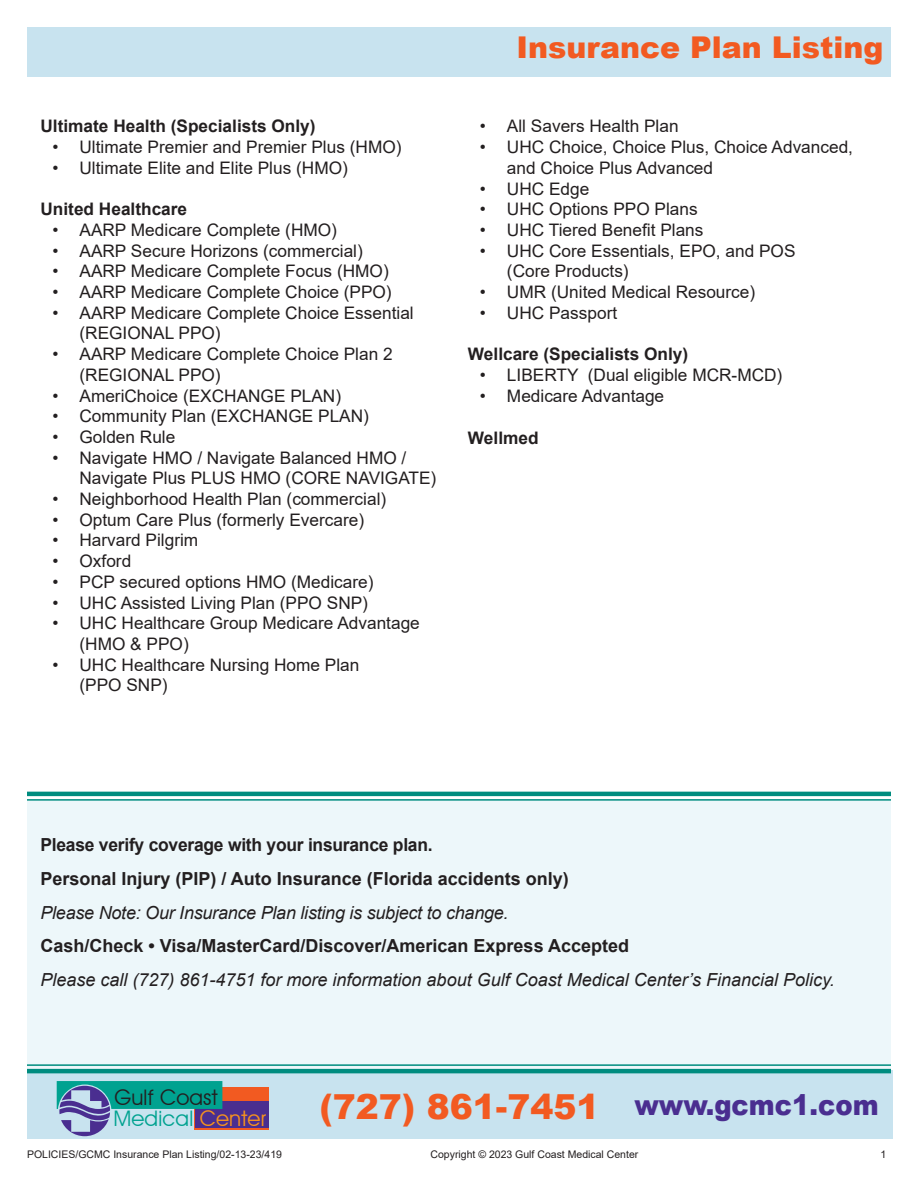
<style>
.page{position:relative;width:918px;height:1188px;background:#fff}
.page>*{position:absolute;margin:0;border:0;box-sizing:border-box;transform-origin:0 0}
.t1{font:900 34.5px "Arial";color:#f25a21}
.t2{font:900 30px "Arial";color:#f25a21}
.t3{font:21.45px/20.4px "Avant Garde IT Cby BT";letter-spacing:.01em;color:#231f20}
.t4{font:700 18px/33.8px "Arial";color:#231f20}
.t5{font:italic 18px "Arial";color:#231f20}
.t6{font:17.25px/20.7px "Arial";color:#231f20}
.t7{font:700 17.25px "Arial";color:#231f20}
.t8{font:10.5px "Arial";color:#231f20}
.s1{color:#00a290}
.s2{color:#f7931d}
.s3{font-size:28.5px;color:#4a2e90}
</style>
<div class="page">
<div style="left:27px;top:799px;width:864px;height:276px;background:#edf7fa"></div>
<div style="left:27px;top:27px;width:864px;height:50px;background:#c8e3ef"></div>
<div style="left:27px;top:1070px;width:865px;height:68px;background:#c8e3ef"></div>
<div style="left:194px;top:1087px;width:74px;height:42px;background:#f25a21"></div>
<div style="left:195px;top:1101px;width:73px;height:27px;background:#4a2e90"></div>
<svg style="left:57px;top:1081px;width:165px;height:55px"></svg>
<hr style="left:27px;top:1064px;width:864px;height:2px;background:#008c7f">
<hr style="left:27px;top:1069px;width:864px;height:4px;background:#008c7f">
<hr style="left:27px;top:799px;width:864px;height:2px;background:#008c7f">
<hr style="left:27px;top:792px;width:864px;height:4px;background:#008c7f">
<p class="t7" style="left:40px;top:114px;width:277px">Ultimate Health (Specialists Only)</p>
<p class="t6" style="left:53px;top:137px;width:351px">• Ultimate Premier and Premier Plus (HMO)</p>
<p class="t6" style="left:53px;top:157px;width:297px">• Ultimate Elite and Elite Plus (HMO)</p>
<p class="t7" style="left:41px;top:197px;width:148px">United Healthcare</p>
<p class="t6" style="left:53px;top:219px;width:286px">• AARP Medicare Complete (HMO)</p>
<p class="t6" style="left:53px;top:240px;width:312px">• AARP Secure Horizons (commercial)</p>
<p class="t6" style="left:53px;top:261px;width:338px">• AARP Medicare Complete Focus (HMO)</p>
<p class="t6" style="left:53px;top:282px;width:341px">• AARP Medicare Complete Choice (PPO)</p>
<p class="t6" style="left:80px;top:302px;width:336px;text-indent:-27px">• AARP Medicare Complete Choice Essential (REGIONAL PPO)</p>
<p class="t6" style="left:80px;top:344px;width:315px;text-indent:-27px">• AARP Medicare Complete Choice Plan 2 (REGIONAL PPO)</p>
<p class="t6" style="left:53px;top:385px;width:290px">• AmeriChoice (EXCHANGE PLAN)</p>
<p class="t6" style="left:53px;top:406px;width:318px">• Community Plan (EXCHANGE PLAN)</p>
<p class="t6" style="left:53px;top:426px;width:124px">• Golden Rule</p>
<p class="t6" style="left:80px;top:447px;width:358px;text-indent:-27px">• Navigate HMO / Navigate Balanced HMO /<br>Navigate Plus PLUS HMO (CORE NAVIGATE)</p>
<p class="t6" style="left:53px;top:489px;width:335px">• Neighborhood Health Plan (commercial)</p>
<p class="t6" style="left:53px;top:509px;width:313px">• Optum Care Plus (formerly Evercare)</p>
<p class="t6" style="left:53px;top:530px;width:147px">• Harvard Pilgrim</p>
<p class="t6" style="left:53px;top:551px;width:80px">• Oxford</p>
<p class="t6" style="left:53px;top:571px;width:322px">• PCP secured options HMO (Medicare)</p>
<p class="t6" style="left:53px;top:592px;width:317px">• UHC Assisted Living Plan (PPO SNP)</p>
<p class="t6" style="left:80px;top:613px;width:342px;text-indent:-27px">• UHC Healthcare Group Medicare Advantage (HMO &amp; PPO)</p>
<p class="t6" style="left:80px;top:654px;width:281px;text-indent:-27px">• UHC Healthcare Nursing Home Plan (PPO SNP)</p>
<h2 class="t2" style="left:516px;top:26px;width:369px">Insurance Plan Listing</h2>
<p class="t6" style="left:480px;top:116px;width:200px">• All Savers Health Plan</p>
<p class="t6" style="left:507px;top:137px;width:348px;text-indent:-27px">• UHC Choice, Choice Plus, Choice Advanced, and Choice Plus Advanced</p>
<p class="t6" style="left:480px;top:178px;width:111px">• UHC Edge</p>
<p class="t6" style="left:480px;top:199px;width:219px">• UHC Options PPO Plans</p>
<p class="t6" style="left:480px;top:219px;width:225px">• UHC Tiered Benefit Plans</p>
<p class="t6" style="left:507px;top:240px;width:290px;text-indent:-27px">• UHC Core Essentials, EPO, and POS (Core Products)</p>
<p class="t6" style="left:480px;top:282px;width:277px">• UMR (United Medical Resource)</p>
<p class="t6" style="left:480px;top:302px;width:139px">• UHC Passport</p>
<p class="t7" style="left:468px;top:342px;width:222px">Wellcare (Specialists Only)</p>
<p class="t6" style="left:480px;top:364px;width:304px">• LIBERTY (Dual eligible MCR-MCD)</p>
<p class="t6" style="left:480px;top:385px;width:186px">• Medicare Advantage</p>
<p class="t7" style="left:468px;top:426px;width:72px">Wellmed</p>
<p class="t4" style="left:40px;top:828px;width:530px">Please verify coverage with your insurance plan.<br>Personal Injury (PIP) / Auto Insurance (Florida accidents only)</p>
<p class="t5" style="left:40px;top:901px;width:470px">Please Note: Our Insurance Plan listing is subject to change.</p>
<p class="t4" style="left:40px;top:929px;width:590px">Cash/Check • Visa/MasterCard/Discover/American Express Accepted</p>
<p class="t5" style="left:40px;top:968px;width:796px">Please call (727) 861-4751 for more information about Gulf Coast Medical Center’s Financial Policy.</p>
<p class="t3" style="left:113px;top:1087px;width:154px">Gulf Coast<br><span class="s1">Medical</span> <span class="s2">Center</span></p>
<h1 class="t1" style="left:320px;top:1082px;width:561px">(727) 861-7451 <span class="s3">www.gcmc1.com</span></h1>
<p class="t8" style="left:27px;top:1147px;width:257px">POLICIES/GCMC Insurance Plan Listing/02-13-23/419</p>
<p class="t8" style="left:431px;top:1147px;width:209px">Copyright © 2023 Gulf Coast Medical Center</p>
<p class="t8" style="left:881px;top:1147px;width:7px">1</p>
</div>
